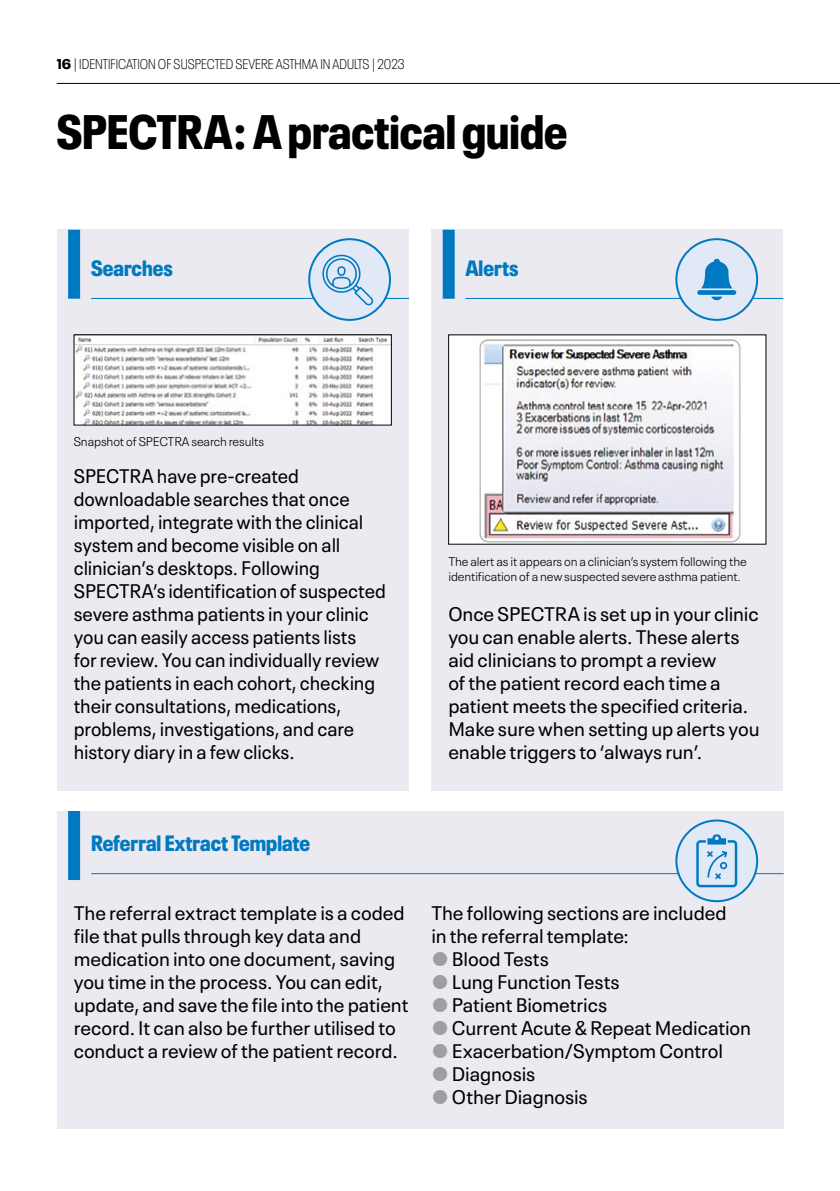
<style>
.page{position:relative;width:840px;height:1191px;background:#fff}
.page>*{position:absolute;margin:0;border:0;box-sizing:border-box;transform-origin:0 0}
.t1{font:900 condensed 48px "Neue Plak";color:#000}
.t2{font:900 condensed 22px "Neue Plak";color:#0079c1}
.t3{font:19.6px/23px "Neue Plak Text";letter-spacing:-.005em;color:#000}
.t4{font:300 condensed 14px "Neue Plak";color:#000}
.t5{font:300 12.4px/15px "Neue Plak Text";letter-spacing:-.01em;color:#000}
.s1{font-weight:900;font-stretch:normal}
</style>
<div class="page">
<div style="left:57px;top:230px;width:351px;height:561px;background:#ebeaf1"></div>
<img style="left:76px;top:336px;width:313px;height:87px">
<div style="left:74px;top:334px;width:317px;height:91px;border:1px solid #000"></div>
<div style="left:68px;top:230px;width:12px;height:69px;background:#0079c1"></div>
<hr style="left:91px;top:298px;width:318px;height:1px;background:#0079c1">
<div style="left:309px;top:239px;width:81px;height:81px;background:#e1e9f6;border-radius:50%"></div>
<svg style="left:321px;top:251px;width:53px;height:56px"></svg>
<div style="left:308px;top:238px;width:83px;height:83px;border:2px solid #0079c1;border-radius:50%"></div>
<div style="left:431px;top:230px;width:351px;height:561px;background:#ebeaf1"></div>
<div style="left:442px;top:230px;width:12px;height:69px;background:#0079c1"></div>
<hr style="left:465px;top:298px;width:317px;height:1px;background:#0079c1">
<div style="left:676px;top:239px;width:80px;height:81px;background:#e1e9f6;border-radius:50%"></div>
<svg style="left:711px;top:296px;width:10px;height:4px"></svg>
<div style="left:696px;top:290px;width:39px;height:5px;background:#0079c1;border-radius:2px"></div>
<svg style="left:701px;top:259px;width:31px;height:29px"></svg>
<div style="left:675px;top:238px;width:82px;height:83px;border:2px solid #0079c1;border-radius:50%"></div>
<div style="left:448px;top:335px;width:317px;height:209px;background:#fff"></div>
<img style="left:479px;top:339px;width:262px;height:203px">
<div style="left:57px;top:811px;width:726px;height:317px;background:#ebeaf1"></div>
<div style="left:68px;top:811px;width:12px;height:69px;background:#0079c1"></div>
<hr style="left:91px;top:873px;width:692px;height:1px;background:#0079c1">
<div style="left:676px;top:820px;width:80px;height:81px;background:#e1e9f6;border-radius:50%"></div>
<svg style="left:696px;top:834px;width:40px;height:53px"></svg>
<div style="left:675px;top:819px;width:82px;height:83px;border:2px solid #0079c1;border-radius:50%"></div>
<hr style="left:57px;top:83px;width:782px;height:1px;background:#000">
<p class="t4" style="left:57px;top:54px;width:349px"><span class="s1">16</span> | IDENTIFICATION OF SUSPECTED SEVERE ASTHMA IN ADULTS | 2023</p>
<h1 class="t1" style="left:57px;top:94px;width:512px">SPECTRA: A practical guide</h1>
<p class="t2" style="left:91px;top:251px;width:83px">Searches</p>
<p class="t2" style="left:465px;top:251px;width:54px">Alerts</p>
<p class="t5" style="left:74px;top:433px;width:192px">Snapshot of SPECTRA search results</p>
<p class="t3" style="left:74px;top:463px;width:313px">SPECTRA have pre-created downloadable searches that once imported, integrate with the clinical system and become visible on all clinician’s desktops. Following SPECTRA’s identification of suspected severe asthma patients in your clinic you can easily access patients lists<br>for review. You can individually review the patients in each cohort, checking their consultations, medications, problems, investigations, and care history diary in a few clicks.</p>
<p class="t2" style="left:91px;top:826px;width:220px">Referral Extract Template</p>
<p class="t5" style="left:448px;top:552px;width:300px">The alert as it appears on a clinician’s system following the identification of a new suspected severe asthma patient.</p>
<p class="t3" style="left:448px;top:601px;width:312px">Once SPECTRA is set up in your clinic you can enable alerts. These alerts aid clinicians to prompt a review<br>of the patient record each time a patient meets the specified criteria.<br>Make sure when setting up alerts you enable triggers to ‘always run’.</p>
<p class="t3" style="left:74px;top:900px;width:336px">The referral extract template is a coded file that pulls through key data and medication into one document, saving you time in the process. You can edit, update, and save the file into the patient record. It can also be further utilised to conduct a review of the patient record.</p>
<p class="t3" style="left:431px;top:900px;width:297px">The following sections are included</p>
<p class="t3" style="left:431px;top:923px;width:199px">in the referral template:</p>
<p class="t3" style="left:451px;top:946px;width:99px">Blood Tests</p>
<p class="t3" style="left:451px;top:969px;width:169px">Lung Function Tests</p>
<p class="t3" style="left:451px;top:992px;width:157px">Patient Biometrics</p>
<p class="t3" style="left:451px;top:1014px;width:300px">Current Acute &amp; Repeat Medication</p>
<p class="t3" style="left:451px;top:1037px;width:272px">Exacerbation/Symptom Control</p>
<p class="t3" style="left:451px;top:1060px;width:85px">Diagnosis</p>
<p class="t3" style="left:451px;top:1083px;width:137px">Other Diagnosis</p>
</div>
